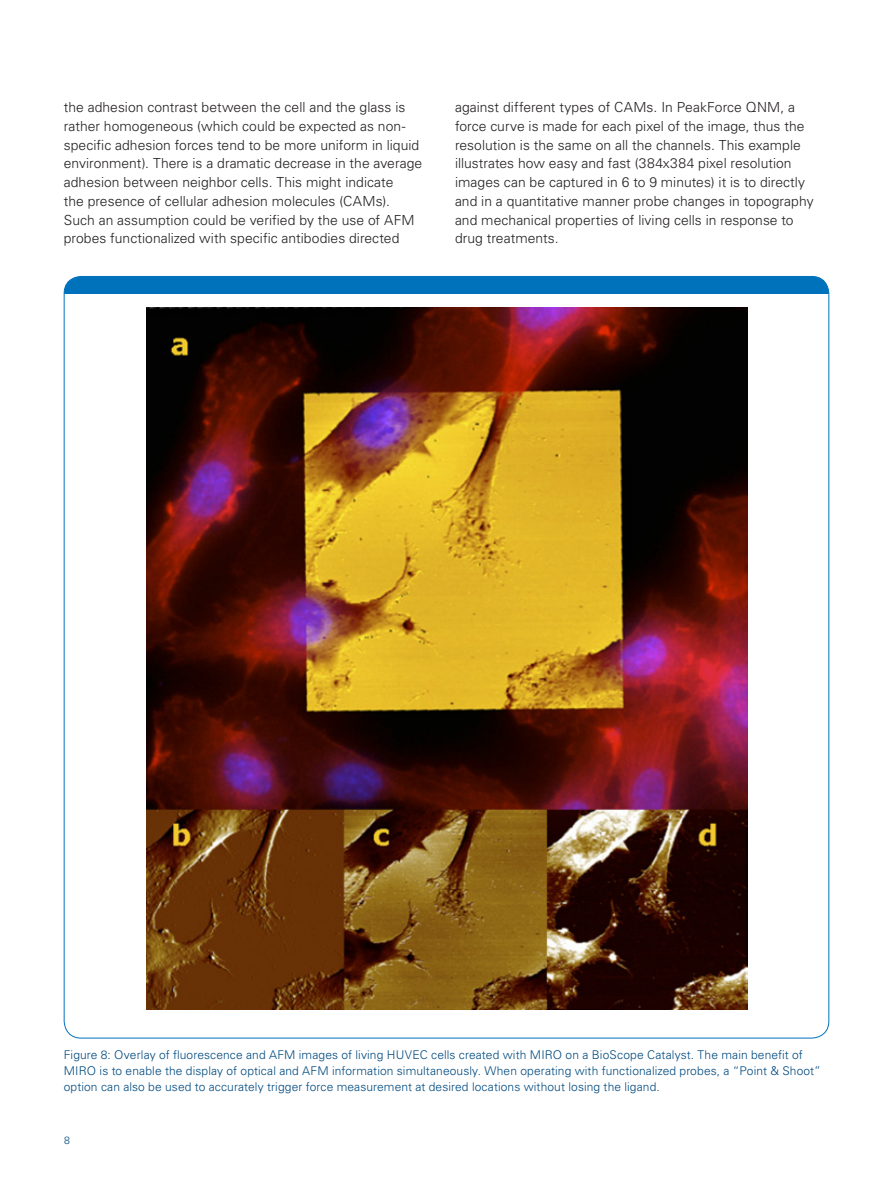
<style>
.page{position:relative;width:893px;height:1187px;background:#fff}
.page>*{position:absolute;margin:0;border:0;box-sizing:border-box;transform-origin:0 0}
.application_body{font:300 13.8px/18.8px "Univers LT Std";color:#231f20}
.application_legend{font:300 12px/15.8px "Univers LT Std";letter-spacing:.01em;color:#004a7f}
.application_legend-2{font:300 10.5px "Univers LT Std";color:#004a7f}
</style>
<div class="page">
<div style="left:64px;top:276px;width:765px;height:17px;background:#0072bc"></div>
<img style="left:146px;top:307px;width:602px;height:702px">
<p class="application_body" style="left:64px;top:98px;width:360px">the adhesion contrast between the cell and the glass is rather homogeneous (which could be expected as non&shy;specific adhesion forces tend to be more uniform in liquid environment). There is a dramatic decrease in the average adhesion between neighbor cells. This might indicate<br>the presence of cellular adhesion molecules (CAMs).<br>Such an assumption could be verified by the use of AFM probes functionalized with specific antibodies directed</p>
<p class="application_body" style="left:455px;top:98px;width:360px">against different types of CAMs. In PeakForce QNM, a force curve is made for each pixel of the image, thus the resolution is the same on all the channels. This example illustrates how easy and fast (384x384 pixel resolution images can be captured in 6 to 9 minutes) it is to directly and in a quantitative manner probe changes in topography and mechanical properties of living cells in response to drug treatments.</p>
<p class="application_legend" style="left:64px;top:1046px;width:759px">Figure 8: Overlay of fluorescence and AFM images of living HUVEC cells created with MIRO on a BioScope Catalyst. The main benefit of<br>MIRO is to enable the display of optical and AFM information simultaneously. When operating with functionalized probes, a “Point &amp; Shoot” option can also be used to accurately trigger force measurement at desired locations without losing the ligand.</p>
<p class="application_legend-2" style="left:64px;top:1133px;width:7px">8</p>
</div>
